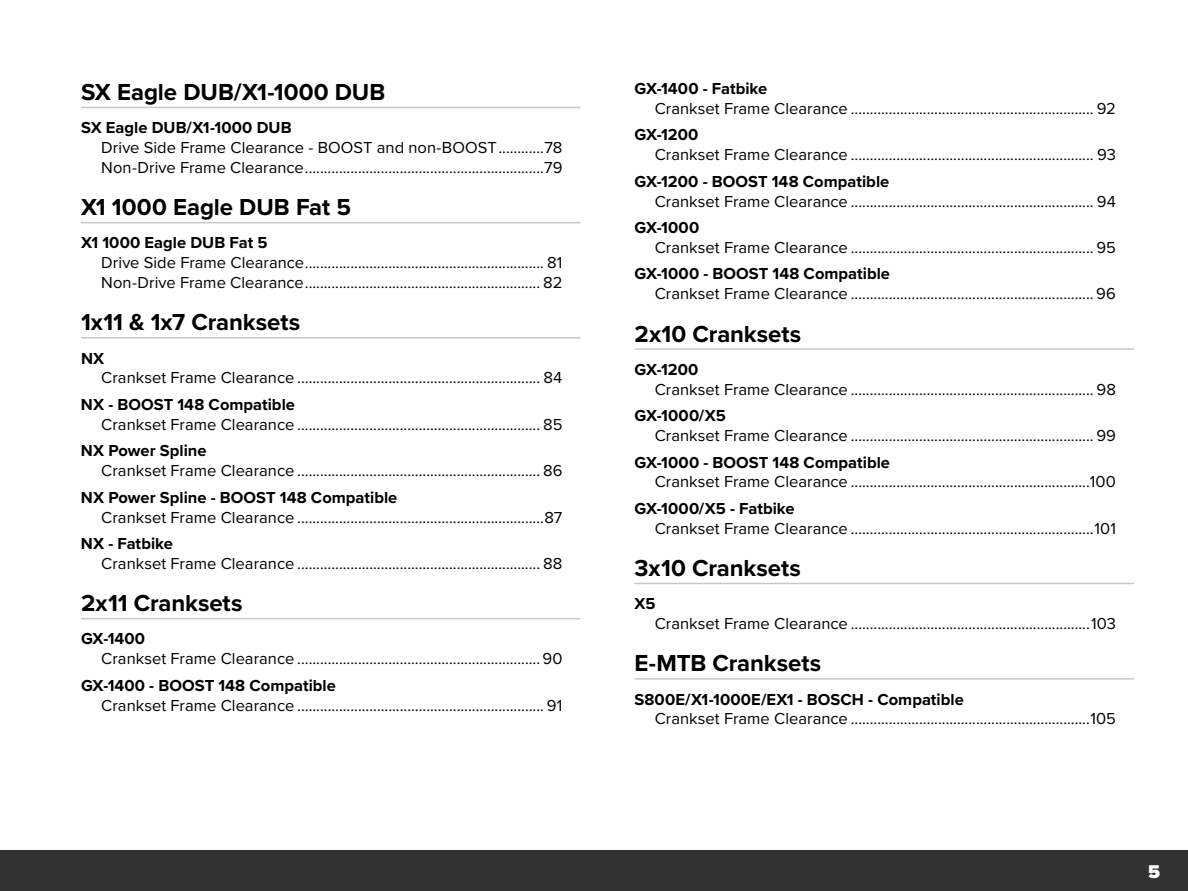
<style>
.page{position:relative;width:1188px;height:891px;background:#fff}
.page>*{position:absolute;margin:0;border:0;box-sizing:border-box;transform-origin:0 0}
.t1{font:700 24px "Proxima Nova";letter-spacing:-.005em;color:#000}
.t2{font:900 19.2px "Proxima Nova";color:#fff}
.t3{font:16.5px/19.8px "Proxima Nova";color:#000}
.t4{font:700 16.5px "Proxima Nova";color:#000}
</style>
<div class="page">
<div style="left:0;top:850px;width:1188px;height:41px;background:#323232"></div>
<hr style="left:81px;top:107px;width:499px;height:1px;background:#c8c8c8">
<hr style="left:81px;top:222px;width:499px;height:1px;background:#c8c8c8">
<hr style="left:81px;top:337px;width:499px;height:2px;background:#c8c8c8">
<hr style="left:81px;top:618px;width:499px;height:1px;background:#c8c8c8">
<hr style="left:634px;top:348px;width:500px;height:2px;background:#c8c8c8">
<hr style="left:634px;top:583px;width:500px;height:1px;background:#c8c8c8">
<hr style="left:634px;top:678px;width:500px;height:2px;background:#c8c8c8">
<h1 class="t1" style="left:81px;top:74px;width:306px">SX Eagle DUB/X1-1000 DUB</h1>
<p class="t4" style="left:81px;top:115px;width:212px">SX Eagle DUB/X1-1000 DUB</p>
<p class="t3" style="left:101px;top:137px;width:463px">Drive Side Frame Clearance - BOOST and non-BOOST............78<br>Non-Drive Frame Clearance...............................................................79</p>
<h1 class="t1" style="left:81px;top:189px;width:271px">X1 1000 Eagle DUB Fat 5</h1>
<p class="t4" style="left:81px;top:231px;width:188px">X1 1000 Eagle DUB Fat 5</p>
<p class="t3" style="left:101px;top:252px;width:463px">Drive Side Frame Clearance............................................................... 81<br>Non-Drive Frame Clearance.............................................................. 82</p>
<h1 class="t1" style="left:81px;top:304px;width:221px">1x11 &amp; 1x7 Cranksets</h1>
<p class="t4" style="left:81px;top:346px;width:25px">NX</p>
<p class="t3" style="left:101px;top:367px;width:463px">Crankset Frame Clearance ................................................................ 84</p>
<p class="t4" style="left:81px;top:392px;width:216px">NX - BOOST 148 Compatible</p>
<p class="t3" style="left:101px;top:414px;width:463px">Crankset Frame Clearance ................................................................ 85</p>
<p class="t4" style="left:81px;top:439px;width:127px">NX Power Spline</p>
<p class="t3" style="left:101px;top:460px;width:463px">Crankset Frame Clearance ................................................................ 86</p>
<p class="t4" style="left:81px;top:485px;width:318px">NX Power Spline - BOOST 148 Compatible</p>
<p class="t3" style="left:101px;top:506px;width:463px">Crankset Frame Clearance .................................................................87</p>
<p class="t4" style="left:81px;top:531px;width:93px">NX - Fatbike</p>
<p class="t3" style="left:101px;top:553px;width:463px">Crankset Frame Clearance ................................................................ 88</p>
<h1 class="t1" style="left:81px;top:585px;width:163px">2x11 Cranksets</h1>
<p class="t4" style="left:81px;top:627px;width:66px">GX-1400</p>
<p class="t3" style="left:101px;top:648px;width:463px">Crankset Frame Clearance ................................................................90</p>
<p class="t4" style="left:81px;top:673px;width:256px">GX-1400 - BOOST 148 Compatible</p>
<p class="t3" style="left:101px;top:694px;width:463px">Crankset Frame Clearance ................................................................. 91</p>
<p class="t4" style="left:635px;top:76px;width:134px">GX-1400 - Fatbike</p>
<p class="t3" style="left:655px;top:98px;width:463px">Crankset Frame Clearance ................................................................ 92</p>
<p class="t4" style="left:635px;top:123px;width:65px">GX-1200</p>
<p class="t3" style="left:655px;top:144px;width:463px">Crankset Frame Clearance ................................................................ 93</p>
<p class="t4" style="left:635px;top:169px;width:256px">GX-1200 - BOOST 148 Compatible</p>
<p class="t3" style="left:655px;top:190px;width:463px">Crankset Frame Clearance ................................................................ 94</p>
<p class="t4" style="left:635px;top:215px;width:66px">GX-1000</p>
<p class="t3" style="left:655px;top:237px;width:463px">Crankset Frame Clearance ................................................................ 95</p>
<p class="t4" style="left:635px;top:262px;width:257px">GX-1000 - BOOST 148 Compatible</p>
<p class="t3" style="left:655px;top:283px;width:463px">Crankset Frame Clearance ................................................................ 96</p>
<h1 class="t1" style="left:634px;top:316px;width:168px">2x10 Cranksets</h1>
<p class="t4" style="left:634px;top:357px;width:65px">GX-1200</p>
<p class="t3" style="left:655px;top:379px;width:463px">Crankset Frame Clearance ................................................................ 98</p>
<p class="t4" style="left:634px;top:403px;width:93px">GX-1000/X5</p>
<p class="t3" style="left:655px;top:425px;width:463px">Crankset Frame Clearance ................................................................ 99</p>
<p class="t4" style="left:635px;top:450px;width:257px">GX-1000 - BOOST 148 Compatible</p>
<p class="t3" style="left:655px;top:471px;width:463px">Crankset Frame Clearance ...............................................................100</p>
<p class="t4" style="left:634px;top:496px;width:162px">GX-1000/X5 - Fatbike</p>
<p class="t3" style="left:655px;top:518px;width:463px">Crankset Frame Clearance ................................................................101</p>
<h1 class="t1" style="left:634px;top:550px;width:168px">3x10 Cranksets</h1>
<p class="t4" style="left:634px;top:591px;width:22px">X5</p>
<p class="t3" style="left:655px;top:613px;width:463px">Crankset Frame Clearance ...............................................................103</p>
<h1 class="t1" style="left:634px;top:645px;width:188px">E-MTB Cranksets</h1>
<p class="t4" style="left:634px;top:687px;width:331px">S800E/X1-1000E/EX1 - BOSCH - Compatible</p>
<p class="t3" style="left:655px;top:708px;width:463px">Crankset Frame Clearance ...............................................................105</p>
<p class="t2" style="left:1148px;top:857px;width:13px">5</p>
</div>
